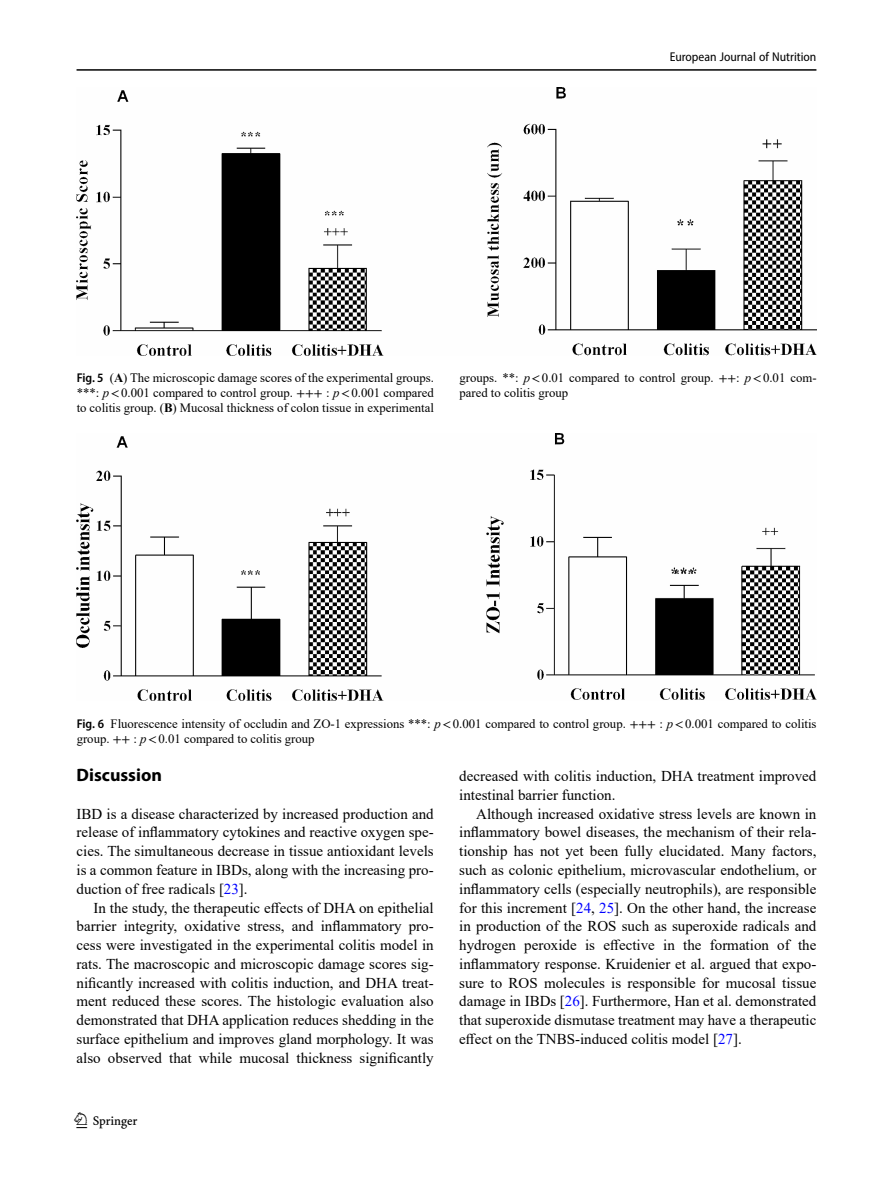
<style>
.page{position:relative;width:893px;height:1187px;background:#fff}
.page>*{position:absolute;margin:0;border:0;box-sizing:border-box;transform-origin:0 0}
.t1{font:22.5px "Springnew";color:#000}
.Head_1{font:700 18px "Myriad Pro";color:#000}
.Body_Text_Indent{font:15px/18.8px "Times New Roman";color:#000;text-align:justify}
.Body_Text{font:15px/18.8px "Times New Roman";color:#000;text-align:justify}
.Figure_Caption{font:12.75px/15px "Times New Roman";color:#000}
.t2{font:semi-condensed 12.75px "Myriad Pro";color:#000}
.s1{font-family:"Myriad Pro";font-weight:600;font-stretch:semi-condensed}
.s2{font-weight:700}
.s3{font-style:italic}
.s4{font-family:"STIX"}
.s5{color:#00f}
</style>
<div class="page">
<hr style="left:77px;top:69px;width:739px;height:2px;background:#000">
<img style="left:77px;top:433px;width:740px;height:267px">
<img style="left:77px;top:87px;width:740px;height:268px">
<p class="t2" style="left:670px;top:49px;width:148px">European Journal of Nutrition</p>
<p class="Figure_Caption" style="left:77px;top:370px;width:359px;text-align:justify"><span class="s1">Fig. 5</span> (<span class="s2">A</span>) The microscopic damage scores of the experimental groups. ***: <span class="s3">p</span><span class="s4">&lt;</span>0.001 compared to control group. <span class="s4">+++</span> : <span class="s3">p</span><span class="s4">&lt;</span>0.001 compared to colitis group. (<span class="s2">B</span>) Mucosal thickness of colon tissue in experimental</p>
<p class="Figure_Caption" style="left:459px;top:370px;width:359px">groups. **: <span class="s3">p</span><span class="s4">&lt;</span>0.01 compared to control group. <span class="s4">++</span>: <span class="s3">p</span><span class="s4">&lt;</span>0.01 com&shy;pared to colitis group</p>
<p class="Figure_Caption" style="left:77px;top:716px;width:741px"><span class="s1">Fig. 6</span> Fluorescence intensity of occludin and ZO-1 expressions ***: <span class="s3">p</span><span class="s4">&lt;</span>0.001 compared to control group. <span class="s4">+++</span> : <span class="s3">p</span><span class="s4">&lt;</span>0.001 compared to colitis group. <span class="s4">++</span> : <span class="s3">p</span><span class="s4">&lt;</span>0.01 compared to colitis group</p>
<p class="Head_1" style="left:77px;top:763px;width:87px">Discussion</p>
<p class="Body_Text" style="left:77px;top:803px;width:359px">IBD is a disease characterized by increased production and release of inflammatory cytokines and reactive oxygen spe&shy;cies. The simultaneous decrease in tissue antioxidant levels is a common feature in IBDs, along with the increasing pro&shy;duction of free radicals [<span class="s5">23</span>].</p>
<p class="Body_Text_Indent" style="left:77px;top:897px;width:359px;text-indent:17px">In the study, the therapeutic effects of DHA on epithelial barrier integrity, oxidative stress, and inflammatory pro&shy;cess were investigated in the experimental colitis model in rats. The macroscopic and microscopic damage scores sig&shy;nificantly increased with colitis induction, and DHA treat&shy;ment reduced these scores. The histologic evaluation also demonstrated that DHA application reduces shedding in the surface epithelium and improves gland morphology. It was also observed that while mucosal thickness significantly</p>
<h1 class="t1" style="left:77px;top:1107px;width:63px">1 3</h1>
<p class="Body_Text_Indent" style="left:459px;top:766px;width:359px">decreased with colitis induction, DHA treatment improved intestinal barrier function.</p>
<p class="Body_Text_Indent" style="left:459px;top:803px;width:359px;text-indent:17px">Although increased oxidative stress levels are known in inflammatory bowel diseases, the mechanism of their rela&shy;tionship has not yet been fully elucidated. Many factors, such as colonic epithelium, microvascular endothelium, or inflammatory cells (especially neutrophils), are responsible for this increment [<span class="s5">24</span>, <span class="s5">25</span>]. On the other hand, the increase in production of the ROS such as superoxide radicals and hydrogen peroxide is effective in the formation of the inflammatory response. Kruidenier et al. argued that expo&shy;sure to ROS molecules is responsible for mucosal tissue damage in IBDs [<span class="s5">26</span>]. Furthermore, Han et al. demonstrated that superoxide dismutase treatment may have a therapeutic effect on the TNBS-induced colitis model [<span class="s5">27</span>].</p>
</div>
